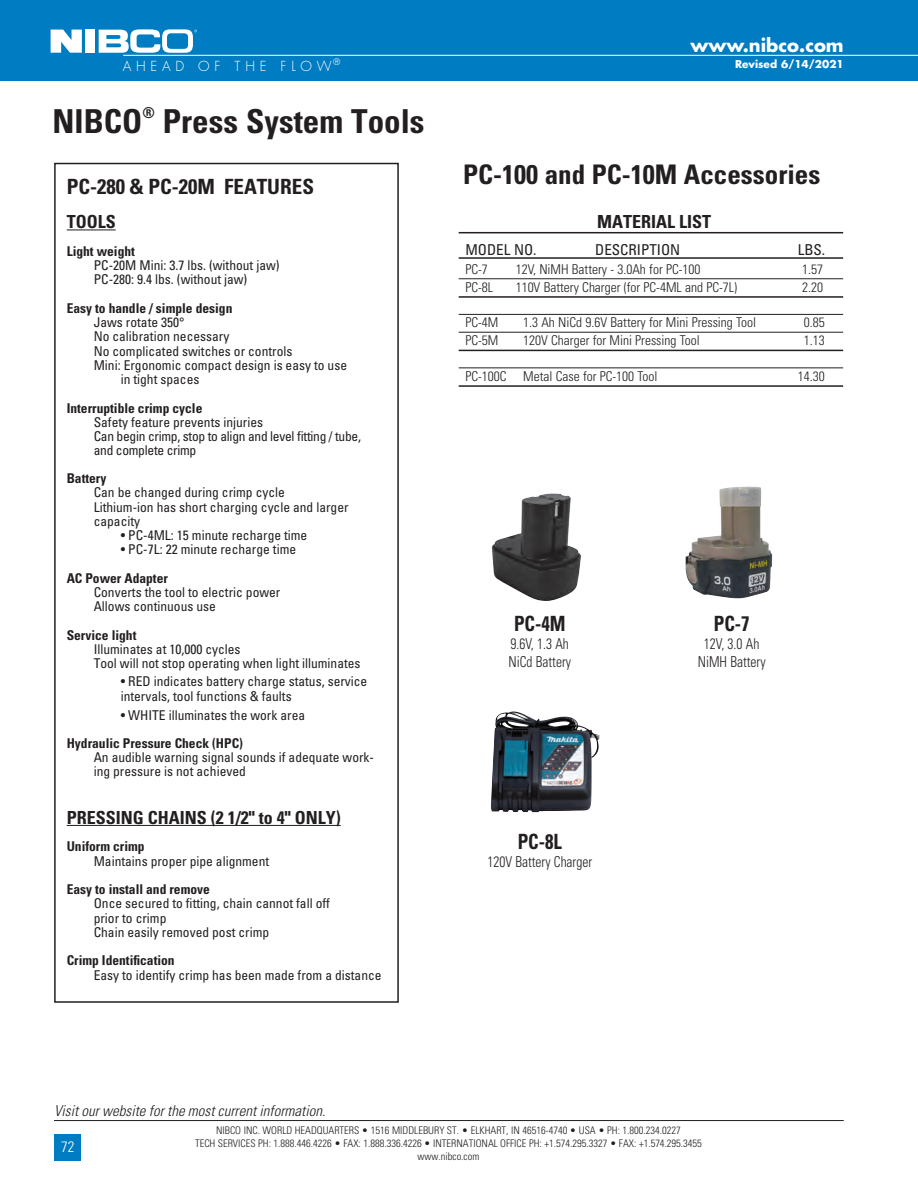
<style>
.page{position:relative;width:918px;height:1188px;background:#fff}
.page>*{position:absolute;margin:0;border:0;box-sizing:border-box;transform-origin:0 0}
.t1{font:700 condensed 33px "Univers";color:#231f20}
.Under_Header_Descrip{font:700 condensed 27px "Univers";color:#231f20}
.Photo_Caption{font:700 condensed 21px "Univers";color:#231f20}
.Photo_Caption-2{font:700 condensed 21px "Univers";color:#231f20;scale:.9 1}
.Chart_Headings{font:700 condensed 18px "Univers";color:#231f20}
.t2{font:700 18px "Futura";color:#fff}
.Photo_Caption-3{font:300 condensed 15px/18px "Univers LT Std";color:#231f20;text-align:center;scale:.9 1}
.t3{font:italic 300 condensed 15px "Univers";color:#231f20}
.Part_Spec{font:condensed 15px "Univers";color:#231f20}
.t4{font:300 condensed 15px "Univers";color:#fff}
.t5{font:700 condensed 15px "Univers";color:#231f20}
.t6{font:condensed 13.5px/14.2px "Univers";color:#231f20}
.Material_List{font:300 condensed 13.5px "Univers LT Std";color:#231f20}
.t7{font:700 condensed 13.5px "Univers";color:#231f20}
.t8{font:condensed 13.5px/14.2px "Univers";letter-spacing:-.02em;color:#231f20}
.t9{font:300 13.5px "Futura";letter-spacing:.35em;color:#fff}
.t10{font:300 condensed 10.5px "Univers";color:#231f20}
.t11{font:700 10.5px "Futura";color:#fff}
</style>
<div class="page">
<hr style="left:54px;top:1120px;width:790px;height:1px;background:#231f20">
<div style="left:54px;top:1134px;width:27px;height:27px;background:#007cc2"></div>
<div style="left:0;top:0;width:918px;height:81px;background:#007cc2"></div>
<hr style="left:123px;top:55px;width:795px;height:1px;background:#fff">
<div style="left:85px;top:30px;width:10px;height:23px;background:#fff"></div>
<svg style="left:51px;top:30px;width:31px;height:23px"></svg>
<svg style="left:99px;top:29px;width:98px;height:24px"></svg>
<div style="left:54px;top:163px;width:345px;height:840px;border:2px solid #231f20"></div>
<hr style="left:67px;top:229px;width:49px;height:1px;background:#231f20">
<hr style="left:67px;top:825px;width:274px;height:1px;background:#231f20">
<hr style="left:459px;top:232px;width:384px;height:1px;background:#231f20">
<hr style="left:459px;top:257px;width:384px;height:2px;background:#231f20">
<hr style="left:459px;top:278px;width:384px;height:1px;background:#231f20">
<hr style="left:459px;top:296px;width:384px;height:2px;background:#231f20">
<hr style="left:459px;top:314px;width:384px;height:1px;background:#231f20">
<hr style="left:459px;top:332px;width:384px;height:1px;background:#231f20">
<hr style="left:459px;top:350px;width:384px;height:1px;background:#231f20">
<hr style="left:459px;top:367px;width:384px;height:1px;background:#231f20">
<hr style="left:459px;top:385px;width:384px;height:2px;background:#231f20">
<img style="left:686px;top:487px;width:86px;height:111px">
<img style="left:492px;top:494px;width:89px;height:107px">
<img style="left:491px;top:712px;width:109px;height:100px">
<p class="t9" style="left:123px;top:58px;width:219px">AHEAD OF THE FLOW<sup>®</sup></p>
<p class="t1" style="left:52px;top:101px;width:91px">NIBCO</p>
<p class="t5" style="left:142px;top:103px;width:14px">®</p>
<p class="t1" style="left:163px;top:101px;width:263px">Press System Tools</p>
<p class="Photo_Caption" style="left:67px;top:173px;width:249px">PC-280 &amp; PC-20M FEATURES</p>
<p class="Chart_Headings" style="left:67px;top:211px;width:50px">TOOLS</p>
<p class="t7" style="left:67px;top:243px;width:70px">Light weight</p>
<p class="t6" style="left:94px;top:258px;width:187px">PC-20M Mini: 3.7 lbs. (without jaw)</p>
<p class="t6" style="left:94px;top:272px;width:155px">PC-280: 9.4 lbs. (without jaw)</p>
<p class="t7" style="left:67px;top:300px;width:167px">Easy to handle / simple design</p>
<p class="t6" style="left:94px;top:315px;width:92px">Jaws rotate 350°</p>
<p class="t6" style="left:94px;top:329px;width:137px">No calibration necessary</p>
<p class="t6" style="left:94px;top:344px;width:200px">No complicated switches or controls</p>
<p class="t6" style="left:121px;top:358px;width:228px;text-indent:-27px">Mini: Ergonomic compact design is easy to use in tight spaces</p>
<p class="t7" style="left:67px;top:400px;width:137px">Interruptible crimp cycle</p>
<p class="t8" style="left:94px;top:415px;width:269px">Safety feature prevents injuries<br>Can begin crimp, stop to align and level fitting / tube, and complete crimp</p>
<p class="t7" style="left:67px;top:470px;width:41px">Battery</p>
<p class="t6" style="left:94px;top:485px;width:193px">Can be changed during crimp cycle</p>
<p class="t6" style="left:94px;top:500px;width:256px">Lithium-ion has short charging cycle and larger capacity</p>
<p class="t6" style="left:121px;top:528px;width:188px">• PC-4ML: 15 minute recharge time</p>
<p class="t6" style="left:121px;top:542px;width:177px">• PC-7L: 22 minute recharge time</p>
<p class="t7" style="left:67px;top:570px;width:103px">AC Power Adapter</p>
<p class="t6" style="left:94px;top:585px;width:188px">Converts the tool to electric power</p>
<p class="t6" style="left:94px;top:599px;width:124px">Allows continuous use</p>
<p class="t7" style="left:67px;top:627px;width:71px">Service light</p>
<p class="t6" style="left:94px;top:642px;width:268px">Illuminates at 10,000 cycles<br>Tool will not stop operating when light illuminates</p>
<p class="t6" style="left:121px;top:674px;width:248px">• RED indicates battery charge status, service intervals, tool functions &amp; faults</p>
<p class="t6" style="left:121px;top:708px;width:186px">• WHITE illuminates the work area</p>
<p class="t7" style="left:67px;top:735px;width:178px">Hydraulic Pressure Check (HPC)</p>
<p class="t6" style="left:94px;top:750px;width:282px">An audible warning signal sounds if adequate work&shy;ing pressure is not achieved</p>
<p class="Chart_Headings" style="left:67px;top:806px;width:276px">PRESSING CHAINS (2 1/2" to 4" ONLY)</p>
<p class="t7" style="left:67px;top:838px;width:79px">Uniform crimp</p>
<p class="t6" style="left:94px;top:854px;width:177px">Maintains proper pipe alignment</p>
<p class="t7" style="left:67px;top:881px;width:145px">Easy to install and remove</p>
<p class="t6" style="left:94px;top:896px;width:238px">Once secured to fitting, chain cannot fall off prior to crimp<br>Chain easily removed post crimp</p>
<p class="t7" style="left:67px;top:952px;width:110px">Crimp Identification</p>
<p class="t6" style="left:94px;top:968px;width:289px">Easy to identify crimp has been made from a distance</p>
<p class="t2" style="left:691px;top:33px;width:155px">www.nibco.com</p>
<p class="t11" style="left:735px;top:57px;width:110px">Revised 6/14/2021</p>
<p class="Under_Header_Descrip" style="left:463px;top:158px;width:359px">PC-100 and PC-10M Accessories</p>
<p class="Chart_Headings" style="left:597px;top:211px;width:115px">MATERIAL LIST</p>
<p class="Part_Spec" style="left:465px;top:240px;width:73px">MODEL NO.</p>
<p class="Part_Spec" style="left:595px;top:240px;width:87px">DESCRIPTION</p>
<p class="Part_Spec" style="left:798px;top:240px;width:29px">LBS.</p>
<p class="Material_List" style="left:465px;top:261px;width:24px">PC-7</p>
<p class="Material_List" style="left:516px;top:261px;width:186px">12V, NiMH Battery - 3.0Ah for PC-100</p>
<p class="Material_List" style="left:802px;top:261px;width:22px">1.57</p>
<p class="Material_List" style="left:465px;top:279px;width:29px">PC-8L</p>
<p class="Material_List" style="left:516px;top:279px;width:223px">110V Battery Charger (for PC-4ML and PC-7L)</p>
<p class="Material_List" style="left:802px;top:279px;width:22px">2.20</p>
<p class="Material_List" style="left:465px;top:315px;width:34px">PC-4M</p>
<p class="Material_List" style="left:523px;top:315px;width:235px">1.3 Ah NiCd 9.6V Battery for Mini Pressing Tool</p>
<p class="Material_List" style="left:804px;top:315px;width:22px">0.85</p>
<p class="Material_List" style="left:465px;top:332px;width:34px">PC-5M</p>
<p class="Material_List" style="left:523px;top:332px;width:178px">120V Charger for Mini Pressing Tool</p>
<p class="Material_List" style="left:804px;top:332px;width:22px">1.13</p>
<p class="Material_List" style="left:465px;top:368px;width:194px">PC-100C Metal Case for PC-100 Tool</p>
<p class="Material_List" style="left:798px;top:368px;width:28px">14.30</p>
<p class="Photo_Caption-2" style="left:514px;top:610px;width:59px">PC-4M</p>
<p class="Photo_Caption-3" style="left:508px;top:634px;width:71px;text-align:left">9.6V, 1.3 Ah<br>NiCd Battery</p>
<p class="Photo_Caption-2" style="left:518px;top:829px;width:50px">PC-8L</p>
<p class="Photo_Caption-3" style="left:487px;top:853px;width:118px">120V Battery Charger</p>
<p class="Photo_Caption-2" style="left:714px;top:610px;width:41px">PC-7</p>
<p class="Photo_Caption-3" style="left:698px;top:634px;width:77px">12V, 3.0 Ah<br>NiMH Battery</p>
<p class="t3" style="left:54px;top:1102px;width:273px">Visit our website for the most current information.</p>
<p class="t4" style="left:61px;top:1138px;width:15px">72</p>
<p class="t10" style="left:216px;top:1124px;width:466px">NIBCO INC. WORLD HEADQUARTERS • 1516 MIDDLEBURY ST. • ELKHART, IN 46516-4740 • USA • PH: 1.800.234.0227</p>
<p class="t10" style="left:195px;top:1137px;width:508px">TECH SERVICES PH: 1.888.446.4226 • FAX: 1.888.336.4226 • INTERNATIONAL OFFICE PH: +1.574.295.3327 • FAX: +1.574.295.3455</p>
<p class="t10" style="left:418px;top:1150px;width:63px">www.nibco.com</p>
</div>
